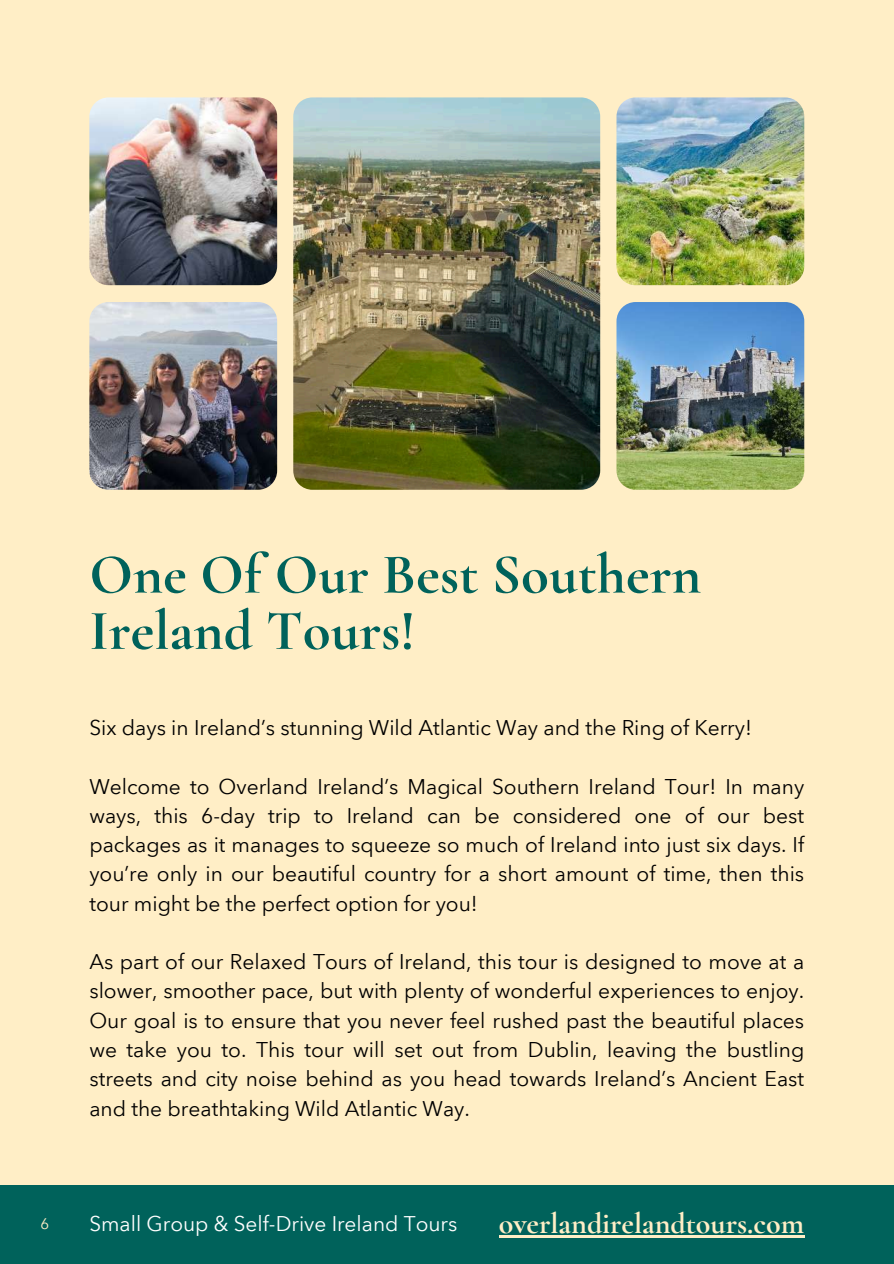
<style>
.page{position:relative;width:894px;height:1264px;background:#fff}
.page>*{position:absolute;margin:0;border:0;box-sizing:border-box;transform-origin:0 0}
.t1{font:700 57px/56.2px "Cormorant Garamond";color:#00625b}
.t2{font:700 30px "Cormorant Garamond";color:#ffeec6}
.t3{font:21px/29.2px "Avenir Next Arabic";color:#000;text-align:justify}
.t4{font:20.85px "Avenir Next Arabic";color:#fff}
.t5{font:15px "Avenir Next Arabic";color:#ffeec6}
</style>
<div class="page">
<div style="left:0;top:0;width:893px;height:1263px;background:#ffeec6"></div>
<div style="left:0;top:1184px;width:893px;height:79px;background:#00625b"></div>
<hr style="left:498px;top:1235px;width:306px;height:2px;background:#ffeec6">
<img style="left:89px;top:97px;width:188px;height:188px;border-radius:19px">
<img style="left:293px;top:97px;width:307px;height:392px">
<img style="left:616px;top:97px;width:188px;height:188px;border-radius:19px">
<img style="left:89px;top:302px;width:188px;height:188px;border-radius:19px">
<img style="left:616px;top:302px;width:188px;height:188px;border-radius:19px">
<h1 class="t1" style="left:89px;top:546px;width:613px">One Of Our Best Southern<br>Ireland Tours!</h1>
<p class="t3" style="left:89px;top:713px;width:664px">Six days in Ireland’s stunning Wild Atlantic Way and the Ring of Kerry!</p>
<p class="t3" style="left:89px;top:771px;width:716px">Welcome to Overland Ireland’s Magical Southern Ireland Tour! In many ways, this 6-day trip to Ireland can be considered one of our best packages as it manages to squeeze so much of Ireland into just six days. If you’re only in our beautiful country for a short amount of time, then this tour might be the perfect option for you!</p>
<p class="t3" style="left:89px;top:947px;width:716px">As part of our Relaxed Tours of Ireland, this tour is designed to move at a slower, smoother pace, but with plenty of wonderful experiences to enjoy.<br>Our goal is to ensure that you never feel rushed past the beautiful places we take you to. This tour will set out from Dublin, leaving the bustling streets and city noise behind as you head towards Ireland’s Ancient East and the breathtaking Wild Atlantic Way.</p>
<p class="t5" style="left:40px;top:1214px;width:10px">6</p>
<p class="t4" style="left:89px;top:1211px;width:369px">Small Group &amp; Self-Drive Ireland Tours</p>
<h2 class="t2" style="left:498px;top:1205px;width:307px">overlandirelandtours.com</h2>
</div>
